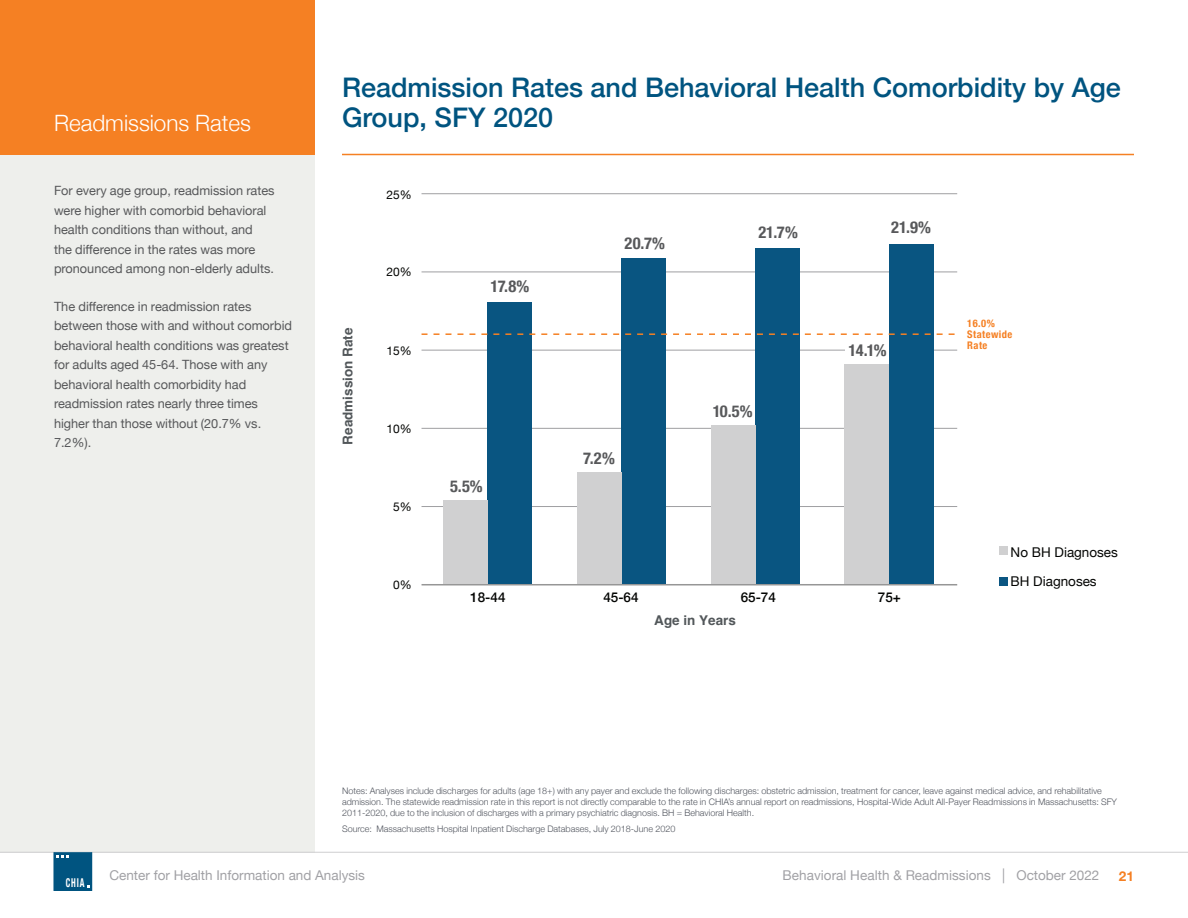
<style>
.page{position:relative;width:1188px;height:918px;background:#fff}
.page>*{position:absolute;margin:0;border:0;box-sizing:border-box;transform-origin:0 0}
.t1{font:500 27px/30px "Helvetica Neue";color:#005480}
.t2{font:300 22.5px "Helvetica Neue";color:#fff}
.t3{font:700 condensed 16.5px "Helvetica Neue";letter-spacing:-.02em;color:#58595b}
.t4{font:13.5px "Helvetica Neue";color:#a1a1a5}
.t5{font:700 13.5px "Helvetica";color:#52575a}
.t6{font:13.5px/29.2px "Helvetica Neue";color:#040503}
.t7{font:500 13.5px "Helvetica Neue";color:#040503}
.t8{font:700 13.5px "Helvetica Neue";color:#f58023}
.t9{font:12.75px/19.5px "Helvetica Neue";color:#57585a}
.t10{font:700 condensed 12.15px "Helvetica Neue";color:#fff;scale:.7 1}
.t11{font:12px "Helvetica Neue";color:#040503}
.t12{font:700 condensed 10.5px/11.2px "Helvetica Neue";letter-spacing:.04em;color:#f58023}
.t13{font:300 9px/11.2px "Helvetica Neue";color:#52565f}
.s1{font-size:14.85px}
</style>
<div class="page">
<div style="left:0;top:137px;width:315px;height:716px;background:#eeefec"></div>
<div style="left:0;top:0;width:315px;height:154px;background:#f58023"></div>
<hr style="left:0;top:852px;width:1188px;height:1px;background:#ceced0">
<div style="left:54px;top:853px;width:38px;height:37px;background:#005480"></div>
<div style="left:54px;top:852px;width:38px;height:39px;border:1px solid #005480"></div>
<svg style="left:56px;top:855px;width:13px;height:2px"></svg>
<hr style="left:342px;top:154px;width:792px;height:1px;background:#f58023">
<hr style="left:422px;top:350px;width:535px;height:1px;background:#9f9fa2">
<div style="left:845px;top:342px;width:46px;height:18px;background:#fff"></div>
<hr style="left:422px;top:506px;width:535px;height:1px;background:#9f9fa2">
<hr style="left:422px;top:428px;width:535px;height:1px;background:#9f9fa2">
<hr style="left:422px;top:272px;width:535px;height:1px;background:#9f9fa2">
<hr style="left:422px;top:193px;width:535px;height:1px;background:#9f9fa2">
<div style="left:488px;top:302px;width:44px;height:283px;background:#095581"></div>
<div style="left:443px;top:501px;width:45px;height:84px;background:#d0d0d1"></div>
<div style="left:622px;top:258px;width:44px;height:327px;background:#095581"></div>
<div style="left:577px;top:472px;width:45px;height:113px;background:#d0d0d1"></div>
<div style="left:755px;top:248px;width:45px;height:337px;background:#095581"></div>
<div style="left:711px;top:426px;width:44px;height:159px;background:#d0d0d1"></div>
<div style="left:845px;top:365px;width:44px;height:220px;background:#d0d0d1"></div>
<div style="left:889px;top:244px;width:45px;height:341px;background:#095581"></div>
<hr style="left:422px;top:584px;width:535px;height:1px;background:#969696">
<svg style="left:422px;top:333px;width:533px;height:2px"></svg>
<div style="left:999px;top:547px;width:8px;height:8px;background:#d0d0d1"></div>
<div style="left:999px;top:577px;width:8px;height:8px;background:#0b5682"></div>
<h2 class="t2" style="left:54px;top:105px;width:198px">Readmissions Rates</h2>
<h3 class="t9" style="left:54px;top:182px;width:222px">For every age group, readmission rates were higher with comorbid behavioral health conditions than without, and<br>the difference in the rates was more pronounced among non-elderly adults.</h3>
<p class="t9" style="left:54px;top:297px;width:240px">The difference in readmission rates between those with and without comorbid behavioral health conditions was greatest for adults aged 45-64. Those with any behavioral health comorbidity had readmission rates nearly three times higher than those without (20.7% vs.<br>7.2%).</p>
<h1 class="t1" style="left:342px;top:70px;width:780px">Readmission Rates and Behavioral Health Comorbidity by Age<br>Group, SFY 2020</h1>
<h3 class="t5" style="left:339px;top:445px;width:118px;rotate:-90deg">Readmission Rate</h3>
<h3 class="t11" style="left:386px;top:186px;width:27px">25%</h3>
<h3 class="t11" style="left:386px;top:264px;width:27px">20%</h3>
<h3 class="t11" style="left:386px;top:342px;width:27px">15%</h3>
<h3 class="t11" style="left:386px;top:420px;width:27px">10%</h3>
<h3 class="t11" style="left:393px;top:498px;width:20px">5%</h3>
<h3 class="t11" style="left:393px;top:576px;width:20px">0%</h3>
<h3 class="t3" style="left:491px;top:272px;width:40px">17.8%</h3>
<h3 class="t3" style="left:450px;top:473px;width:34px">5.5%</h3>
<h3 class="t3" style="left:625px;top:229px;width:42px">20.7%</h3>
<h3 class="t3" style="left:758px;top:218px;width:41px">21.7%</h3>
<h3 class="t3" style="left:583px;top:444px;width:33px">7.2%</h3>
<h3 class="t3" style="left:713px;top:397px;width:41px">10.5%</h3>
<h3 class="t3" style="left:891px;top:214px;width:42px">21.9%</h3>
<h3 class="t3" style="left:849px;top:336px;width:39px">14.1%</h3>
<h3 class="t7" style="left:470px;top:587px;width:37px">18-44</h3>
<h3 class="t7" style="left:603px;top:587px;width:37px">45-64</h3>
<h3 class="t7" style="left:741px;top:587px;width:37px">65-74</h3>
<h3 class="t7" style="left:878px;top:587px;width:25px">75+</h3>
<h3 class="t5" style="left:654px;top:612px;width:83px">Age in Years</h3>
<p class="t12" style="left:967px;top:317px;width:47px">16.0%<br>Statewide<br>Rate</p>
<h3 class="t6" style="left:1011px;top:538px;width:109px">No BH Diagnoses<br>BH Diagnoses</h3>
<p class="t13" style="left:342px;top:784px;width:777px">Notes: Analyses include discharges for adults (age 18+) with any payer and exclude the following discharges: obstetric admission, treatment for cancer, leave against medical advice, and rehabilitative admission. The statewide readmission rate in this report is not directly comparable to the rate in CHIA’s annual report on readmissions, Hospital-Wide Adult All-Payer Readmissions in Massachusetts: SFY<br>2011-2020, due to the inclusion of discharges with a primary psychiatric diagnosis. BH = Behavioral Health.</p>
<p class="t13" style="left:342px;top:822px;width:335px">Source: Massachusetts Hospital Inpatient Discharge Databases, July 2018-June 2020</p>
<h3 class="t10" style="left:66px;top:873px;width:28px">CHIA</h3>
<h3 class="t4" style="left:109px;top:866px;width:257px">Center for Health Information and Analysis</h3>
<h3 class="t4" style="left:783px;top:866px;width:318px">Behavioral Health &amp; Readmissions <span class="s1">|</span> October 2022</h3>
<h3 class="t8" style="left:1119px;top:865px;width:17px">21</h3>
</div>
